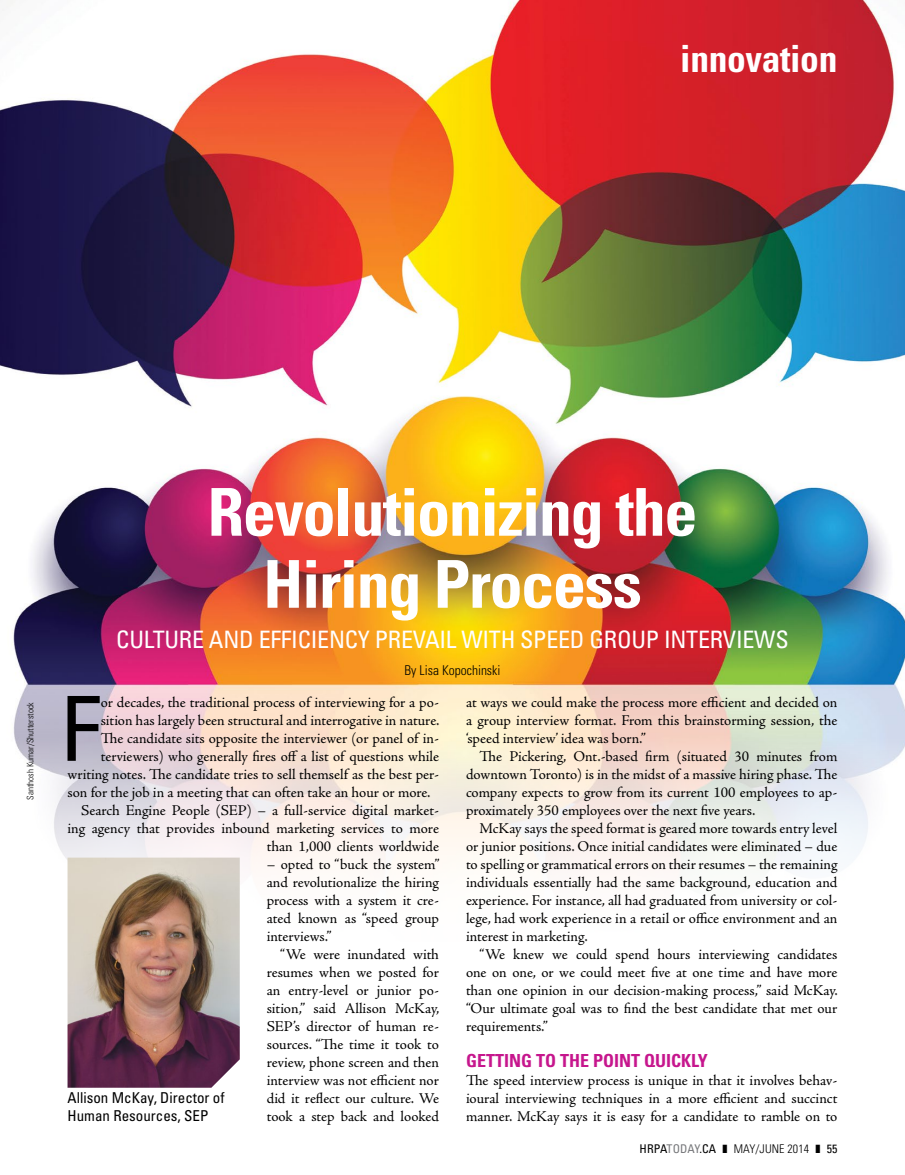
<style>
.page{position:relative;width:905px;height:1175px;background:#fff}
.page>*{position:absolute;margin:0;border:0;box-sizing:border-box;transform-origin:0 0}
.Dropcap{font:condensed 89.85px "Univers LT Std";color:#000}
.Head_-_Feature{font:700 condensed 66px/72px "Univers LT Std";letter-spacing:-.02em;color:#fff;text-align:center}
.Section{font:700 condensed 37.5px "Univers LT Std";letter-spacing:-.01em;color:#fff}
.Deck{font:condensed 24px "Univers LT Std";letter-spacing:-.01em;color:#fff}
.Subhead{font:700 condensed 18px "Univers LT Std";color:#c6168d}
.Body_text{font:15px/18px "Adobe Jenson Pro";letter-spacing:-.005em;color:#000;text-align:justify}
.Dropcap-2{font:15px "Adobe Jenson Pro";letter-spacing:-.005em;color:#000}
.Body_text_-_no_inden{font:15px/18px "Adobe Jenson Pro";letter-spacing:-.005em;color:#000;text-align:justify}
.Photo_caption{font:condensed 15px/18px "Univers LT Std";color:#000}
.Byline{font:300 condensed 13.5px "Univers LT Std";color:#000}
.t1{font:300 condensed 12px "Univers LT Std";letter-spacing:.01em;color:#000}
.Photo_Credit{font:300 condensed 9px "Univers LT Std";color:#000}
.s1{font-weight:400}
.s2{font-weight:400;color:#77787b}
</style>
<div class="page">
<img style="left:0;top:0;width:904px;height:956px">
<img style="left:68px;top:857px;width:172px;height:230px">
<p class="Section" style="left:680px;top:36px;width:159px">innovation</p>
<p class="Photo_Credit" style="left:25px;top:800px;width:99px;rotate:-90deg">Santhosh Kumar/Shutterstock</p>
<p class="Head_-_Feature" style="left:207px;top:476px;width:491px">Revolutionizing the<br>Hiring Process</p>
<p class="Deck" style="left:116px;top:624px;width:674px">CULTURE AND EFFICIENCY PREVAIL WITH SPEED GROUP INTERVIEWS</p>
<p class="Byline" style="left:404px;top:662px;width:97px">By Lisa Kopochinski</p>
<p class="Dropcap" style="left:61px;top:672px;width:41px">F</p>
<p class="Dropcap-2" style="left:101px;top:693px;width:340px">or decades, the traditional process of interviewing for a po-</p>
<p class="Dropcap-2" style="left:101px;top:711px;width:340px">sition has largely been structural and interrogative in nature.</p>
<p class="Dropcap-2" style="left:101px;top:729px;width:340px">The candidate sits opposite the interviewer (or panel of in-</p>
<p class="Dropcap-2" style="left:101px;top:747px;width:340px">terviewers) who generally fires off a list of questions while</p>
<p class="Dropcap-2" style="left:68px;top:765px;width:373px">writing notes. The candidate tries to sell themself as the best per-</p>
<p class="Dropcap-2" style="left:68px;top:783px;width:364px">son for the job in a meeting that can often take an hour or more.</p>
<p class="Body_text" style="left:68px;top:801px;width:373px;text-align:right">Search Engine People (SEP) – a full-service digital market&shy;ing agency that provides inbound marketing services to more than 1,000 clients worldwide</p>
<p class="Body_text" style="left:267px;top:855px;width:174px">– opted to “buck the system” and revolutionalize the hiring process with a system it cre&shy;ated known as “speed group interviews.”</p>
<p class="Body_text" style="left:267px;top:945px;width:174px;text-indent:14px">“We were inundated with resumes when we posted for an entry-level or junior po&shy;sition,” said Allison McKay, SEP’s director of human re&shy;sources. “The time it took to review, phone screen and then interview was not efficient nor did it reflect our culture. We took a step back and looked</p>
<p class="Photo_caption" style="left:68px;top:1088px;width:158px">Allison McKay, Director of<br>Human Resources, SEP</p>
<p class="Body_text" style="left:466px;top:693px;width:373px">at ways we could make the process more efficient and decided on a group interview format. From this brainstorming session, the ‘speed interview’ idea was born.”</p>
<p class="Body_text" style="left:466px;top:747px;width:373px;text-indent:14px">The Pickering, Ont.-based firm (situated 30 minutes from downtown Toronto) is in the midst of a massive hiring phase. The company expects to grow from its current 100 employees to ap&shy;proximately 350 employees over the next five years.</p>
<p class="Body_text" style="left:466px;top:819px;width:373px;text-indent:14px">McKay says the speed format is geared more towards entry level or junior positions. Once initial candidates were eliminated – due to spelling or grammatical errors on their resumes – the remaining individuals essentially had the same background, education and experience. For instance, all had graduated from university or col&shy;lege, had work experience in a retail or office environment and an interest in marketing.</p>
<p class="Body_text" style="left:466px;top:945px;width:373px;text-indent:14px">“We knew we could spend hours interviewing candidates one on one, or we could meet five at one time and have more than one opinion in our decision-making process,” said McKay. “Our ultimate goal was to find the best candidate that met our requirements.”</p>
<p class="Subhead" style="left:466px;top:1049px;width:243px">GETTING TO THE POINT QUICKLY</p>
<p class="Body_text_-_no_inden" style="left:466px;top:1071px;width:373px">The speed interview process is unique in that it involves behav&shy;ioural interviewing techniques in a more efficient and succinct manner. McKay says it is easy for a candidate to ramble on to</p>
<p class="t1" style="left:639px;top:1141px;width:199px"><span class="s1">HRPA</span><span class="s2">TODAY</span><span class="s1">.CA</span> ❚ MAY/JUNE 2014 ❚ <span class="s1">55</span></p>
</div>
